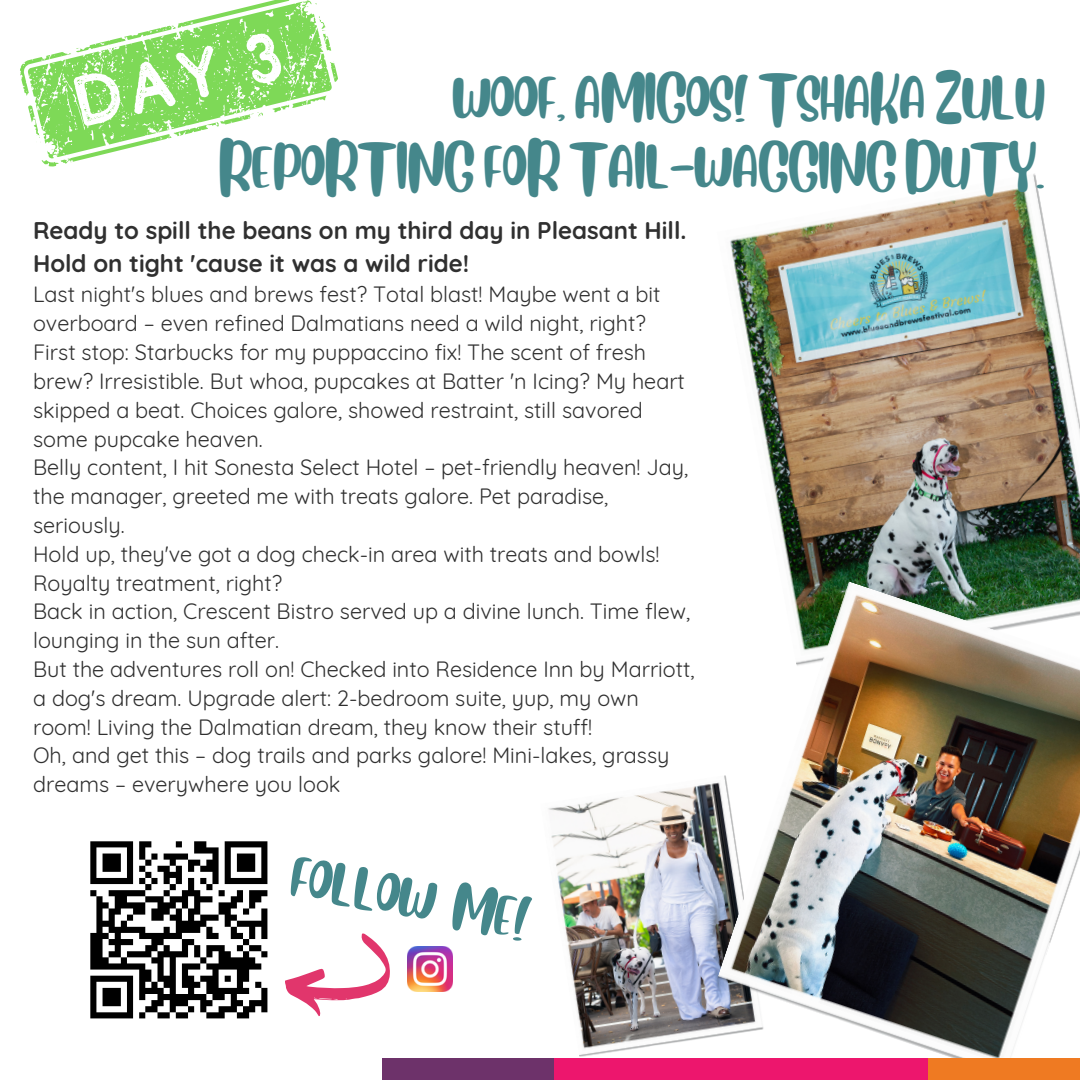
<style>
.page{position:relative;width:1080px;height:1080px;background:#fff}
.page>*{position:absolute;margin:0;border:0;box-sizing:border-box;transform-origin:0 0}
.t1{font:71px "Comodo Stamp";color:#fff}
.t2{font:45.5px/69px "Blueberry";letter-spacing:-.035em;color:#45878b;text-align:right}
.t3{font:43.75px "Blueberry";color:#45878b}
.t4{font:700 24px/32.5px "Quicksand";color:#303030}
.t5{font:21.5px/28.8px "Quicksand";color:#303030}
</style>
<div class="page">
<img style="left:730px;top:173px;width:350px;height:408px">
<img style="left:548px;top:783px;width:169px;height:274px">
<img style="left:717px;top:581px;width:363px;height:477px">
<div style="left:382px;top:1058px;width:172px;height:22px;background:#6d326a"></div>
<div style="left:554px;top:1058px;width:375px;height:22px;background:#ed166d"></div>
<div style="left:929px;top:1058px;width:151px;height:22px;background:#ef7a22"></div>
<svg style="left:20px;top:0;width:318px;height:167px"></svg>
<svg style="left:90px;top:841px;width:178px;height:178px"></svg>
<img style="left:407px;top:947px;width:45px;height:45px">
<svg style="left:285px;top:933px;width:105px;height:83px"></svg>
<p class="t1" style="left:65px;top:65px;width:217px;rotate:-13deg">Day 3</p>
<p class="t2" style="left:218px;top:56px;width:829px">WOOF, AMIGOS! TSHAKA ZULU<br>REPORTING FOR TAIL-WAGGING DUTY.</p>
<p class="t4" style="left:33px;top:214px;width:655px">Ready to spill the beans on my third day in Pleasant Hill.<br>Hold on tight 'cause it was a wild ride!</p>
<p class="t5" style="left:33px;top:280px;width:629px">Last night's blues and brews fest? Total blast! Maybe went a bit overboard – even refined Dalmatians need a wild night, right?</p>
<p class="t5" style="left:33px;top:338px;width:653px">First stop: Starbucks for my puppaccino fix! The scent of fresh brew? Irresistible. But whoa, pupcakes at Batter 'n Icing? My heart skipped a beat. Choices galore, showed restraint, still savored some pupcake heaven.</p>
<p class="t5" style="left:33px;top:453px;width:657px">Belly content, I hit Sonesta Select Hotel – pet-friendly heaven! Jay, the manager, greeted me with treats galore. Pet paradise, seriously.</p>
<p class="t5" style="left:33px;top:539px;width:628px">Hold up, they've got a dog check-in area with treats and bowls!<br>Royalty treatment, right?</p>
<p class="t5" style="left:33px;top:597px;width:659px">Back in action, Crescent Bistro served up a divine lunch. Time flew, lounging in the sun after.</p>
<p class="t5" style="left:33px;top:655px;width:663px">But the adventures roll on! Checked into Residence Inn by Marriott, a dog's dream. Upgrade alert: 2-bedroom suite, yup, my own room! Living the Dalmatian dream, they know their stuff!</p>
<p class="t5" style="left:33px;top:741px;width:638px">Oh, and get this – dog trails and parks galore! Mini-lakes, grassy dreams – everywhere you look</p>
<p class="t3" style="left:297px;top:844px;width:245px;rotate:10deg">FOLLOW ME!</p>
</div>
